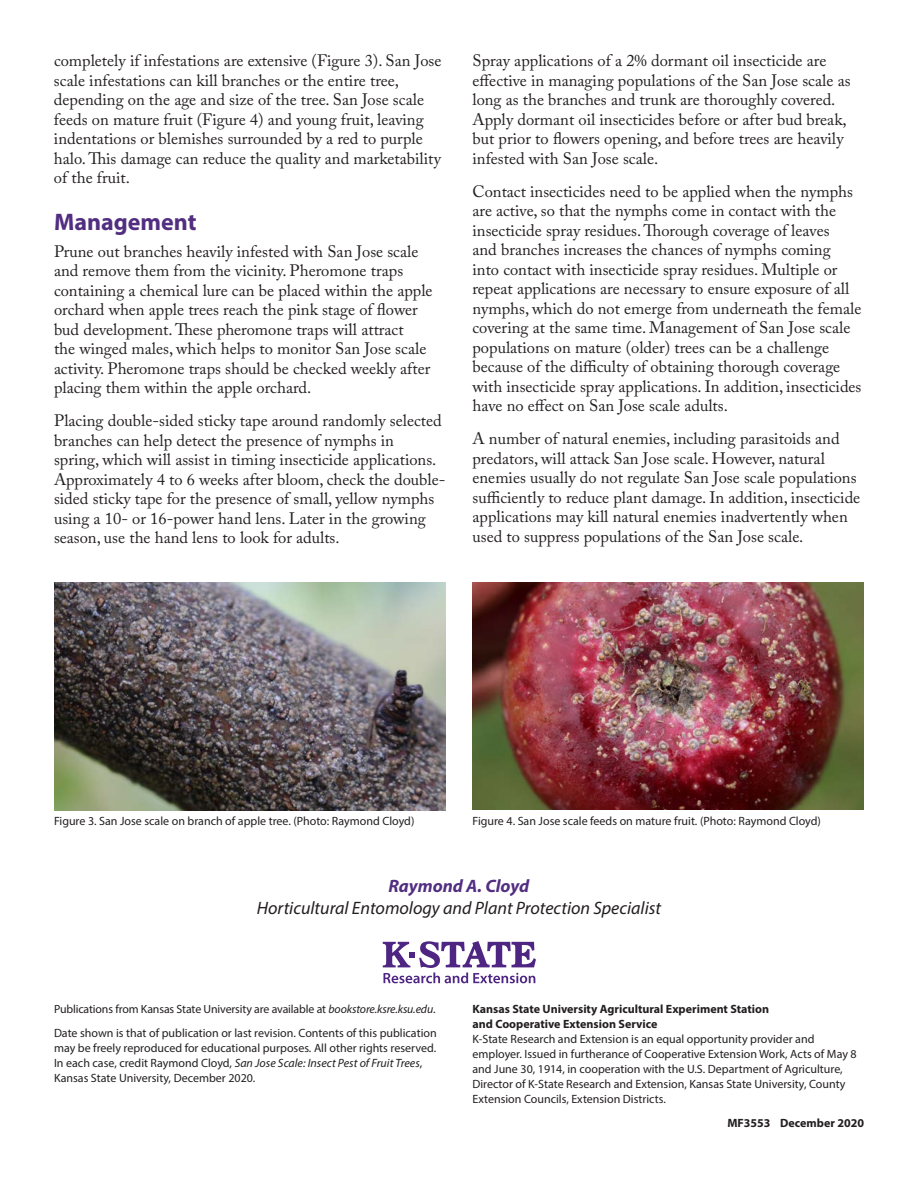
<style>
.page{position:relative;width:918px;height:1188px;background:#fff}
.page>*{position:absolute;margin:0;border:0;box-sizing:border-box;transform-origin:0 0}
.subhead{font:700 24px "Myriad Pro";color:#522e81}
.Author_title{font:italic 18px "Myriad Pro";color:#231f20}
.Authors{font:italic 700 18px "Myriad Pro";color:#522e81}
.body_text{font:16.5px/19.5px "Adobe Caslon Pro";color:#231f20}
.Disclaimer{font:12px/15px "Myriad Pro";color:#231f20}
.Disclaimer-2{font:700 12px/15px "Myriad Pro";color:#231f20}
.Disclaimer-3{font:11.85px "Myriad Pro";letter-spacing:-.01em;color:#231f20}
.s1{font-style:italic}
</style>
<div class="page">
<svg style="left:383px;top:941px;width:153px;height:42px"></svg>
<img style="left:54px;top:582px;width:392px;height:228px">
<img style="left:472px;top:582px;width:392px;height:228px">
<p class="body_text" style="left:54px;top:51px;width:389px">completely if infestations are extensive (Figure 3). San Jose scale infestations can kill branches or the entire tree, depending on the age and size of the tree. San Jose scale feeds on mature fruit (Figure 4) and young fruit, leaving indentations or blemishes surrounded by a red to purple halo. This damage can reduce the quality and marketability of the fruit.</p>
<h2 class="subhead" style="left:54px;top:207px;width:144px">Management</h2>
<p class="body_text" style="left:54px;top:241px;width:380px">Prune out branches heavily infested with San Jose scale and remove them from the vicinity. Pheromone traps containing a chemical lure can be placed within the apple orchard when apple trees reach the pink stage of flower bud development. These pheromone traps will attract<br>the winged males, which helps to monitor San Jose scale activity. Pheromone traps should be checked weekly after placing them within the apple orchard.</p>
<p class="body_text" style="left:54px;top:411px;width:393px">Placing double-sided sticky tape around randomly selected branches can help detect the presence of nymphs in<br>spring, which will assist in timing insecticide applications.<br>Approximately 4 to 6 weeks after bloom, check the double&shy;sided sticky tape for the presence of small, yellow nymphs using a 10- or 16-power hand lens. Later in the growing season, use the hand lens to look for adults.</p>
<p class="body_text" style="left:472px;top:51px;width:380px">Spray applications of a 2% dormant oil insecticide are effective in managing populations of the San Jose scale as long as the branches and trunk are thoroughly covered.<br>Apply dormant oil insecticides before or after bud break, but prior to flowers opening, and before trees are heavily infested with San Jose scale.</p>
<p class="body_text" style="left:472px;top:181px;width:391px">Contact insecticides need to be applied when the nymphs are active, so that the nymphs come in contact with the insecticide spray residues. Thorough coverage of leaves<br>and branches increases the chances of nymphs coming into contact with insecticide spray residues. Multiple or repeat applications are necessary to ensure exposure of all nymphs, which do not emerge from underneath the female covering at the same time. Management of San Jose scale populations on mature (older) trees can be a challenge because of the difficulty of obtaining thorough coverage with insecticide spray applications. In addition, insecticides have no effect on San Jose scale adults.</p>
<p class="body_text" style="left:472px;top:429px;width:389px">A number of natural enemies, including parasitoids and predators, will attack San Jose scale. However, natural enemies usually do not regulate San Jose scale populations sufficiently to reduce plant damage. In addition, insecticide applications may kill natural enemies inadvertently when used to suppress populations of the San Jose scale.</p>
<p class="Disclaimer" style="left:54px;top:813px;width:362px">Figure 3. San Jose scale on branch of apple tree. (Photo: Raymond Cloyd)</p>
<p class="Disclaimer" style="left:472px;top:813px;width:350px">Figure 4. San Jose scale feeds on mature fruit. (Photo: Raymond Cloyd)</p>
<p class="Authors" style="left:389px;top:874px;width:142px">Raymond A. Cloyd</p>
<p class="Author_title" style="left:257px;top:897px;width:406px">Horticultural Entomology and Plant Protection Specialist</p>
<p class="Disclaimer-3" style="left:54px;top:1002px;width:383px">Publications from Kansas State University are available at <span class="s1">bookstore.ksre.ksu.edu</span>.</p>
<p class="Disclaimer" style="left:54px;top:1026px;width:384px">Date shown is that of publication or last revision. Contents of this publication may be freely reproduced for educational purposes. All other rights reserved.<br>In each case, credit Raymond Cloyd, <span class="s1">San Jose Scale: Insect Pest of Fruit Trees</span>, Kansas State University, December 2020.</p>
<p class="Disclaimer-2" style="left:472px;top:1001px;width:298px">Kansas State University Agricultural Experiment Station and Cooperative Extension Service</p>
<p class="Disclaimer" style="left:472px;top:1032px;width:386px">K-State Research and Extension is an equal opportunity provider and employer. Issued in furtherance of Cooperative Extension Work, Acts of May 8 and June 30, 1914, in cooperation with the U.S. Department of Agriculture, Director of K-State Research and Extension, Kansas State University, County Extension Councils, Extension Districts.</p>
<p class="Disclaimer-2" style="left:727px;top:1115px;width:138px">MF3553 December 2020</p>
</div>
